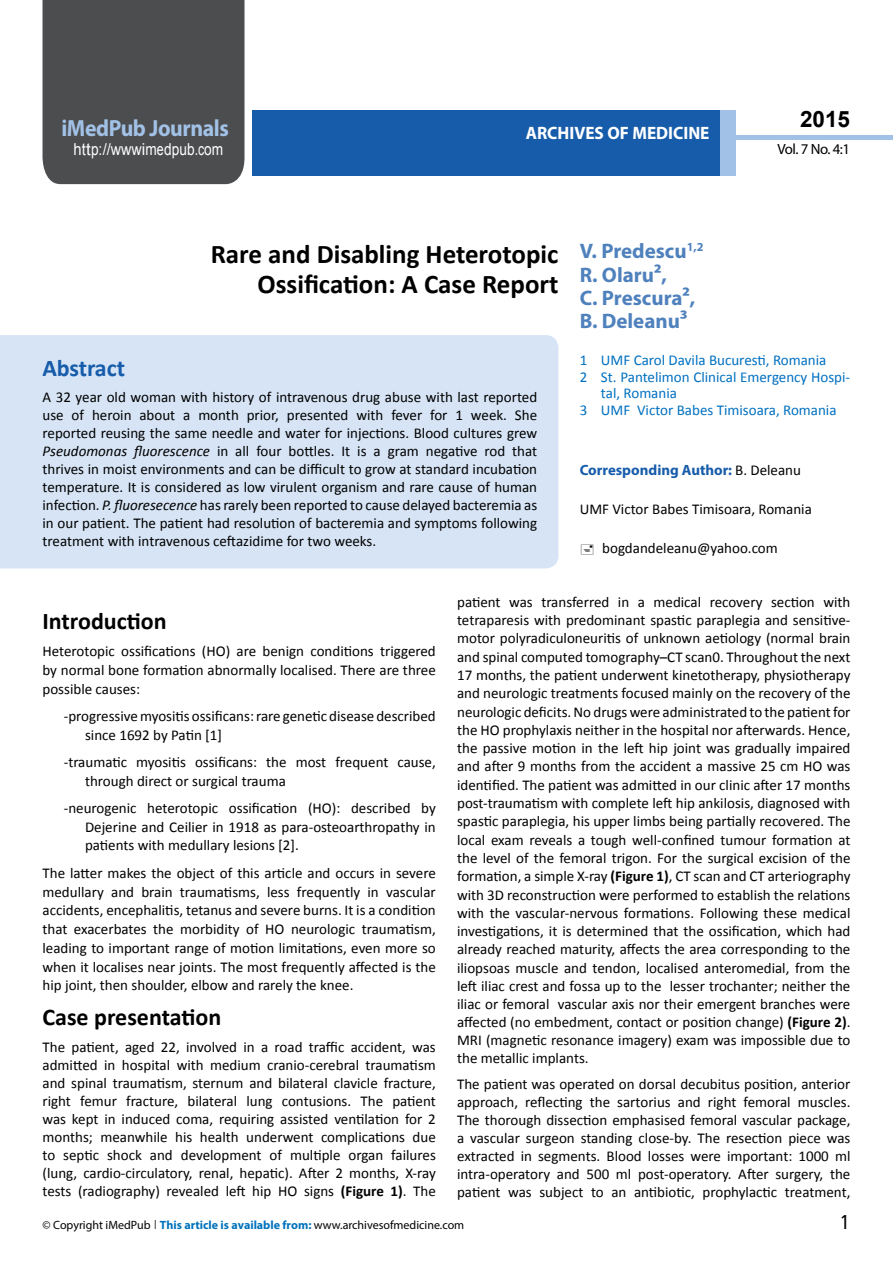
<style>
.page{position:relative;width:893px;height:1263px;background:#fff}
.page>*{position:absolute;margin:0;border:0;box-sizing:border-box;transform-origin:0 0}
.t1{font:700 27px/29.7px "Calibri";color:#000;text-align:right}
.t2{font:25.5px "Tunga";color:#000}
.t3{font:700 24px "Calibri";color:#000}
.t4{font:700 24px "Calibri";letter-spacing:-.005em;color:#165caa}
.t5{font:700 23.4px "Myriad Pro";letter-spacing:-.02em;color:#a1c1e6;scale:.93 1}
.t6{font:700 22.5px "Arial";color:#000}
.t7{font:700 21px/23.1px "Myriad Pro";color:#4f81bd}
.t8{font:700 18px "Myriad Pro";color:#fff;scale:.96 1}
.t9{font:16.5px "Arial";letter-spacing:.005em;color:#fff;scale:.89 1}
.t10{font:15px/18.3px "Calibri";color:#000;text-align:justify}
.t11{font:15px "Calibri";color:#0070c0}
.t12{font:700 14.85px "Myriad Pro";color:#165caa}
.t13{font:14.85px "Myriad Pro";color:#000}
.t14{font:12px "Myriad Pro";color:#000}
.s1{font-family:"Calibri"}
.s2{font-style:italic}
.s3{font-family:"Calibri";font-weight:400;font-size:15px;color:#000}
.s4{font-weight:700}
.s5{font-family:"Tunga"}
.s6{font-weight:700;color:#0072bc}
</style>
<div class="page">
<div style="left:252px;top:110px;width:469px;height:66px;background:#165caa"></div>
<div style="left:720px;top:110px;width:16px;height:66px;background:#a1c1e6"></div>
<div style="left:43px;top:0;width:201px;height:184px;background:#4c4d4f"></div>
<div style="left:736px;top:135px;width:157px;height:5px;background:#a1c1e6"></div>
<div style="left:0;top:335px;width:558px;height:233px;background:#d6e4f5"></div>
<h3 class="t5" style="left:61px;top:113px;width:181px">iMedPub Journals</h3>
<p class="t9" style="left:74px;top:139px;width:170px">http://wwwimedpub<span class="s1">.</span>com</p>
<p class="t8" style="left:526px;top:121px;width:193px">ARCHIVES OF MEDICINE</p>
<h3 class="t6" style="left:800px;top:104px;width:52px">2015</h3>
<p class="t13" style="left:778px;top:140px;width:74px">Vol. 7 No. 4:1</p>
<h1 class="t1" style="left:211px;top:239px;width:349px">Rare and Disabling Heterotopic<br>Ossification: A Case Report</h1>
<h3 class="t4" style="left:43px;top:353px;width:84px">Abstract</h3>
<p class="t10" style="left:43px;top:388px;width:496px">A 32 year old woman with history of intravenous drug abuse with last reported use of heroin about a month prior, presented with fever for 1 week. She reported reusing the same needle and water for injections. Blood cultures grew <span class="s2">Pseudomonas fluorescence</span> in all four bottles. It is a gram negative rod that thrives in moist environments and can be difficult to grow at standard incubation temperature. It is considered as low virulent organism and rare cause of human infection. <span class="s2">P. fluoresecence</span> has rarely been reported to cause delayed bacteremia as in our patient. The patient had resolution of bacteremia and symptoms following treatment with intravenous ceftazidime for two weeks.</p>
<h3 class="t7" style="left:580px;top:239px;width:125px">V. Predescu<sup>1,2<br></sup>R. Olaru²,<br>C. Prescura²,<br>B. Deleanu³</h3>
<p class="t11" style="left:580px;top:351px;width:248px">1 UMF Carol Davila Bucuresti, Romania</p>
<p class="t11" style="left:580px;top:367px;width:272px">2 St. Pantelimon Clinical Emergency Hospi-</p>
<p class="t11" style="left:601px;top:384px;width:78px">tal, Romania</p>
<p class="t11" style="left:580px;top:400px;width:258px">3 UMF Victor Babes Timisoara, Romania</p>
<p class="t12" style="left:580px;top:460px;width:223px">Corresponding Author: <span class="s3">B. Deleanu</span></p>
<p class="t10" style="left:580px;top:500px;width:234px">UMF Victor Babes Timisoara, Romania</p>
<p class="t10" style="left:602px;top:539px;width:177px">bogdandeleanu@yahoo.com</p>
<h3 class="t3" style="left:43px;top:606px;width:126px">Introduction</h3>
<p class="t10" style="left:43px;top:642px;width:395px;line-height:18.8px">Heterotopic ossifications (HO) are benign conditions triggered by normal bone formation abnormally localised. There are three possible causes:</p>
<p class="t10" style="left:85px;top:707px;width:352px;line-height:18.8px;text-indent:-21px">-progressive myositis ossificans: rare genetic disease described since 1692 by Patin [1]</p>
<p class="t10" style="left:85px;top:753px;width:352px;line-height:18.8px;text-indent:-21px">-traumatic myositis ossificans: the most frequent cause, through direct or surgical trauma</p>
<p class="t10" style="left:85px;top:799px;width:352px;line-height:18.8px;text-indent:-21px">-neurogenic heterotopic ossification (HO): described by Dejerine and Ceilier in 1918 as para-osteoarthropathy in patients with medullary lesions [2].</p>
<p class="t10" style="left:43px;top:863px;width:395px;line-height:18.8px">The latter makes the object of this article and occurs in severe medullary and brain traumatisms, less frequently in vascular accidents, encephalitis, tetanus and severe burns. It is a condition that exacerbates the morbidity of HO neurologic traumatism, leading to important range of motion limitations, even more so when it localises near joints. The most frequently affected is the hip joint, then shoulder, elbow and rarely the knee.</p>
<h3 class="t3" style="left:43px;top:1002px;width:180px">Case presentation</h3>
<p class="t10" style="left:43px;top:1038px;width:395px">The patient, aged 22, involved in a road traffic accident, was admitted in hospital with medium cranio-cerebral traumatism and spinal traumatism, sternum and bilateral clavicle fracture, right femur fracture, bilateral lung contusions. The patient was kept in induced coma, requiring assisted ventilation for 2 months; meanwhile his health underwent complications due to septic shock and development of multiple organ failures (lung, cardio-circulatory, renal, hepatic). After 2 months, X-ray tests (radiography) revealed left hip HO signs <span class="s4">(Figure 1)</span>. The</p>
<p class="t10" style="left:457px;top:593px;width:395px">patient was transferred in a medical recovery section with tetraparesis with predominant spastic paraplegia and sensitive&shy;motor polyradiculoneuritis of unknown aetiology (normal brain and spinal computed tomography–CT scan0. Throughout the next 17 months, the patient underwent kinetotherapy, physiotherapy and neurologic treatments focused mainly on the recovery of the neurologic deficits. No drugs were administrated to the patient for the HO prophylaxis neither in the hospital nor afterwards. Hence, the passive motion in the left hip joint was gradually impaired and after 9 months from the accident a massive 25 cm HO was identified. The patient was admitted in our clinic after 17 months post-traumatism with complete left hip ankilosis, diagnosed with spastic paraplegia, his upper limbs being partially recovered. The local exam reveals a tough well-confined tumour formation at the level of the femoral trigon. For the surgical excision of the formation, a simple X-ray <span class="s4">(Figure 1)</span>, CT scan and CT arteriography with 3D reconstruction were performed to establish the relations with the vascular-nervous formations. Following these medical investigations, it is determined that the ossification, which had already reached maturity, affects the area corresponding to the iliopsoas muscle and tendon, localised anteromedial, from the left iliac crest and fossa up to the lesser trochanter; neither the iliac or femoral vascular axis nor their emergent branches were affected (no embedment, contact or position change) <span class="s4">(Figure 2)</span>.<br>MRI (magnetic resonance imagery) exam was impossible due to the metallic implants.</p>
<p class="t10" style="left:457px;top:1075px;width:395px">The patient was operated on dorsal decubitus position, anterior approach, reflecting the sartorius and right femoral muscles.<br>The thorough dissection emphasised femoral vascular package, a vascular surgeon standing close-by. The resection piece was extracted in segments. Blood losses were important: 1000 ml intra-operatory and 500 ml post-operatory. After surgery, the patient was subject to an antibiotic, prophylactic treatment,</p>
<p class="t14" style="left:43px;top:1217px;width:423px">© Copyright iMedPub <span class="s5">|</span> <span class="s6">This article is available from:</span> www.archivesofmedicine.com</p>
<h2 class="t2" style="left:841px;top:1205px;width:9px">1</h2>
</div>
